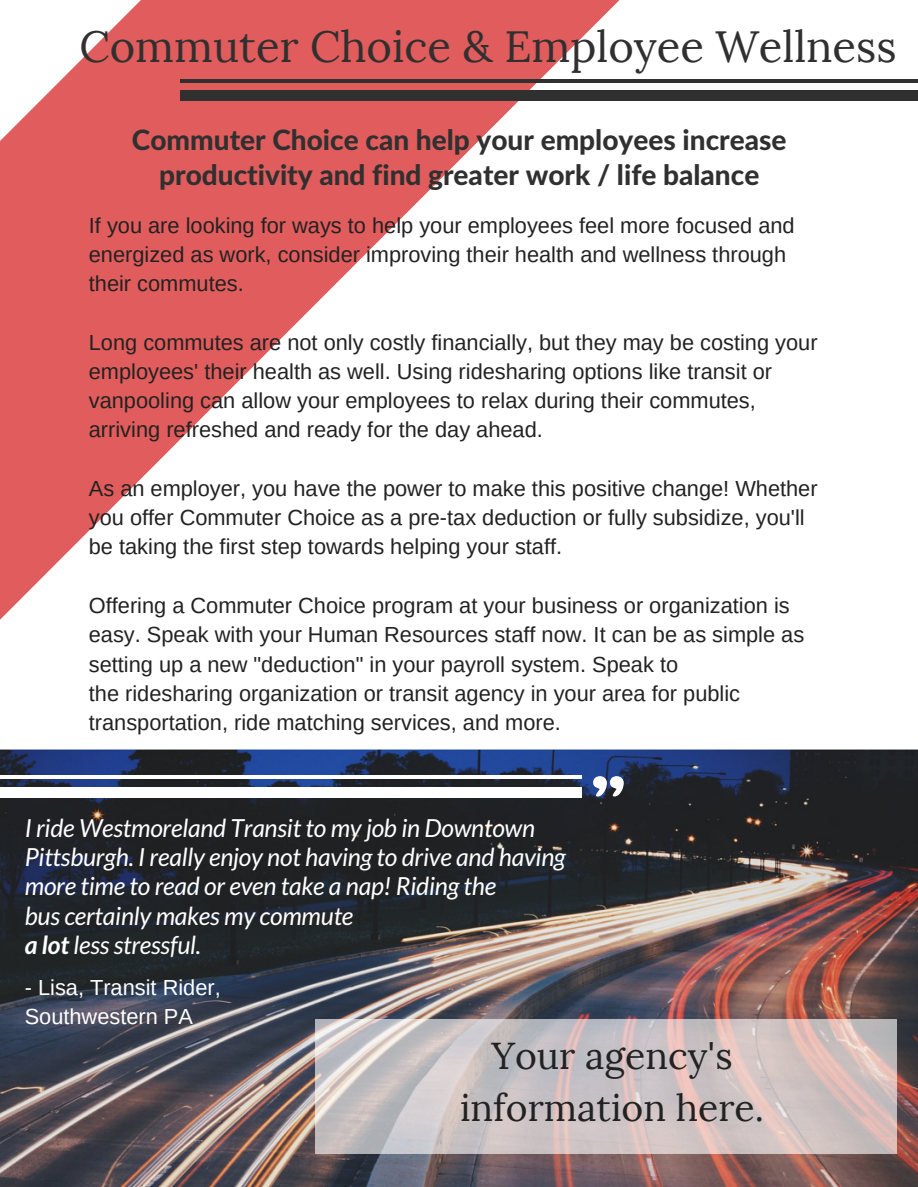
<style>
.page{position:relative;width:918px;height:1187px;background:#fff}
.page>*{position:absolute;margin:0;border:0;box-sizing:border-box;transform-origin:0 0}
.t1{font:74.7px "Coustard";color:#fff}
.t2{font:43.65px "Lora";color:#303030}
.t3{font:37.35px/51.8px "Lora";color:#222;text-align:center}
.t4{font:800 28.05px/34.8px "Lato";color:#303030;text-align:center}
.t5{font:italic 24.9px/29.2px "Lato";letter-spacing:-.01em;color:#fff}
.t6{font:21.75px/29.2px "Arimo";color:#222}
.t7{font:21.75px/29.2px "Arimo";color:#fff}
.s1{font-weight:700}
</style>
<div class="page">
<svg style="left:0;top:0;width:683px;height:620px"></svg>
<hr style="left:180px;top:79px;width:738px;height:3px;background:#303030">
<div style="left:180px;top:90px;width:738px;height:11px;background:#303030"></div>
<img style="left:0;top:749px;width:918px;height:437px">
<hr style="left:0;top:775px;width:582px;height:4px;background:#fff">
<div style="left:0;top:787px;width:582px;height:10px;background:#fff"></div>
<svg style="left:315px;top:1019px;width:582px;height:135px;background:#cec2c2"></svg>
<h2 class="t2" style="left:79px;top:20px;width:819px">Commuter Choice &amp; Employee Wellness</h2>
<p class="t4" style="left:132px;top:122px;width:656px">Commuter Choice can help your employees increase productivity and find greater work / life balance</p>
<p class="t6" style="left:89px;top:210px;width:707px">If you are looking for ways to help your employees feel more focused and energized as work, consider improving their health and wellness through their commutes.</p>
<p class="t6" style="left:89px;top:327px;width:730px">Long commutes are not only costly financially, but they may be costing your employees' their health as well. Using ridesharing options like transit or vanpooling can allow your employees to relax during their commutes, arriving refreshed and ready for the day ahead.</p>
<p class="t6" style="left:89px;top:474px;width:730px">As an employer, you have the power to make this positive change! Whether you offer Commuter Choice as a pre-tax deduction or fully subsidize, you'll be taking the first step towards helping your staff.</p>
<p class="t6" style="left:89px;top:591px;width:717px">Offering a Commuter Choice program at your business or organization is easy. Speak with your Human Resources staff now. It can be as simple as setting up a new "deduction" in your payroll system. Speak to<br>the ridesharing organization or transit agency in your area for public transportation, ride matching services, and more.</p>
<p class="t5" style="left:25px;top:812px;width:543px">I ride Westmoreland Transit to my job in Downtown Pittsburgh. I really enjoy not having to drive and having more time to read or even take a nap! Riding the<br>bus certainly makes my commute<br><span class="s1">a lot</span> less stressful.</p>
<p class="t7" style="left:25px;top:972px;width:198px">- Lisa, Transit Rider,<br>Southwestern PA</p>
<h1 class="t1" style="left:592px;top:755px;width:36px">"</h1>
<h3 class="t3" style="left:460px;top:1030px;width:305px">Your agency's information here.</h3>
</div>
